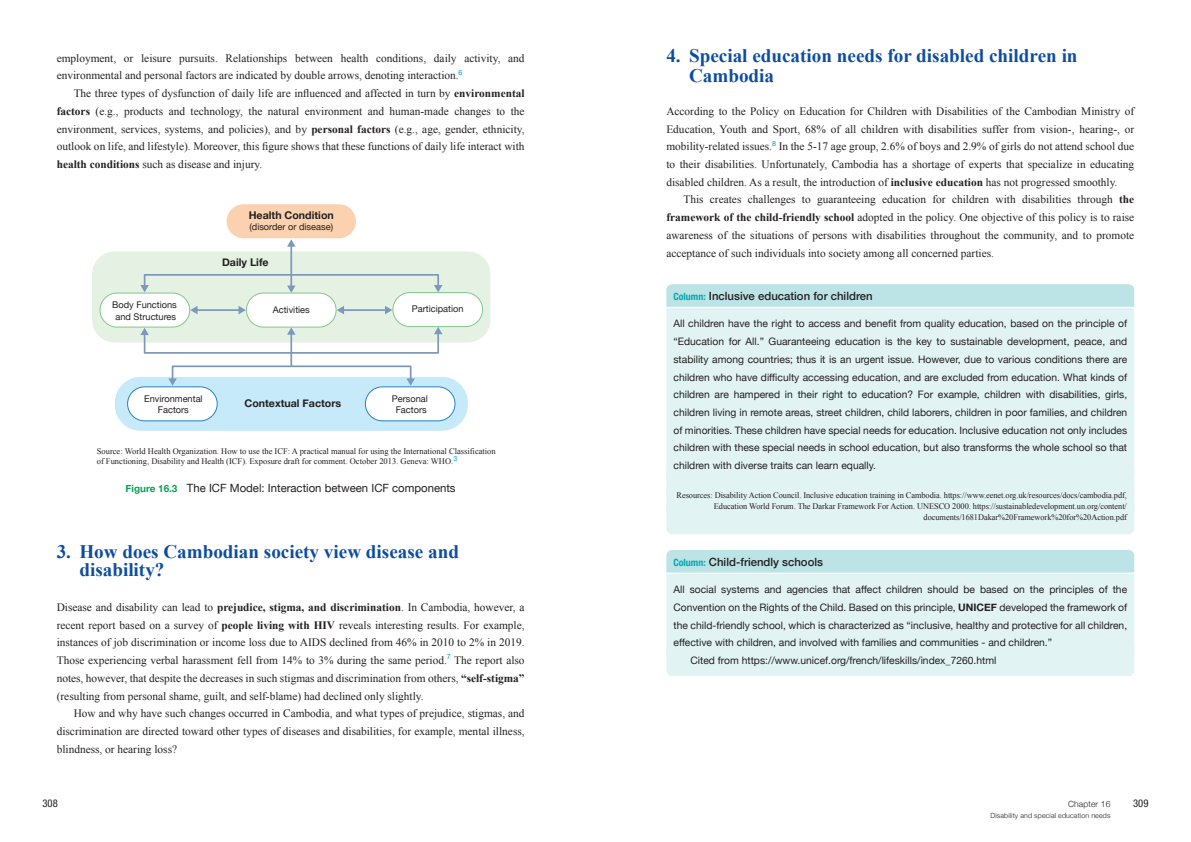
<style>
.page{position:relative;width:1191px;height:842px;background:#fff}
.page>*{position:absolute;margin:0;border:0;box-sizing:border-box;transform-origin:0 0}
.t1{font:700 19.1px/19.8px "Times New Roman";color:#0d4da1}
.t2{font:11.3px/17.7px "Times New Roman";color:#231f20;text-align:justify}
.t3{font:500 11.3px "Helvetica Neue";color:#231f20}
.t4{font:11.3px "Helvetica Neue";color:#231f20}
.t5{font:700 10.6px "Helvetica Neue";color:#231f20}
.t6{font:condensed 10.6px "Helvetica Neue LT Std";color:#231f20}
.t7{font:10.3px/17.7px "Helvetica Neue";color:#231f20;text-align:justify}
.t8{font:9.2px/11.3px "Helvetica Neue";color:#231f20;text-align:center}
.t9{font:8.5px/11.3px "Times New Roman";letter-spacing:-.005em;color:#231f20;text-align:right}
.t10{font:300 8.5px "Helvetica Neue";letter-spacing:.015em;color:#231f20}
.t11{font:300 7.1px "Helvetica Neue";letter-spacing:.015em;color:#231f20}
.s1{font-weight:700}
.s2{font-weight:700;font-size:9.9px;color:#00a54f}
.s3{font-weight:700;font-stretch:condensed;font-size:9.9px;color:#00aaad}
</style>
<div class="page">
<svg style="left:666px;top:284px;width:468px;height:23px;background:#bde3e5"></svg>
<div style="left:666px;top:308px;width:468px;height:160px;background:#e2f3f4"></div>
<div style="left:666px;top:468px;width:468px;height:66px;background:#e2f3f4"></div>
<svg style="left:666px;top:550px;width:468px;height:126px;background:#dbf0f1"></svg>
<div style="left:92px;top:251px;width:398px;height:91px;background:#e4f1e3;border-radius:23px"></div>
<div style="left:227px;top:204px;width:129px;height:34px;background:#fcd1af;border-radius:17px"></div>
<div style="left:100px;top:293px;width:90px;height:34px;background:#fff;border-radius:17px"></div>
<div style="left:100px;top:293px;width:90px;height:34px;border:1px solid #83c88b;border-radius:17px"></div>
<div style="left:115px;top:377px;width:353px;height:54px;background:#c6eafa;border-radius:26px"></div>
<div style="left:128px;top:387px;width:89px;height:34px;background:#fff;border-radius:17px"></div>
<div style="left:127px;top:386px;width:91px;height:35px;border:1px solid #2783c5;border-radius:17px"></div>
<div style="left:365px;top:387px;width:90px;height:34px;background:#fff;border-radius:17px"></div>
<div style="left:365px;top:386px;width:90px;height:35px;border:1px solid #2783c5;border-radius:17px"></div>
<div style="left:246px;top:293px;width:90px;height:34px;background:#fff;border-radius:17px"></div>
<div style="left:246px;top:293px;width:90px;height:34px;border:1px solid #83c88b;border-radius:17px"></div>
<div style="left:393px;top:293px;width:89px;height:34px;background:#fff;border-radius:17px"></div>
<div style="left:393px;top:292px;width:90px;height:35px;border:1px solid #83c88b;border-radius:17px"></div>
<div style="left:144px;top:274px;width:295px;height:13px;border:2px solid #7c98bb"></div>
<svg style="left:434px;top:285px;width:8px;height:7px"></svg>
<svg style="left:140px;top:285px;width:9px;height:7px"></svg>
<div style="left:172px;top:365px;width:239px;height:16px;border:2px solid #7c98bb"></div>
<svg style="left:406px;top:378px;width:9px;height:8px"></svg>
<svg style="left:168px;top:378px;width:9px;height:8px"></svg>
<hr style="left:290px;top:245px;width:2px;height:42px;background:#7c98bb">
<svg style="left:287px;top:285px;width:8px;height:8px"></svg>
<svg style="left:287px;top:239px;width:8px;height:8px"></svg>
<hr style="left:196px;top:309px;width:44px;height:2px;background:#7c98bb">
<svg style="left:238px;top:306px;width:8px;height:8px"></svg>
<svg style="left:190px;top:306px;width:8px;height:8px"></svg>
<hr style="left:343px;top:309px;width:43px;height:2px;background:#7c98bb">
<svg style="left:385px;top:306px;width:7px;height:8px"></svg>
<svg style="left:337px;top:306px;width:7px;height:8px"></svg>
<hr style="left:290px;top:333px;width:2px;height:33px;background:#7c98bb">
<svg style="left:140px;top:327px;width:302px;height:28px"></svg>
<p class="t2" style="left:57px;top:49px;width:469px">employment, or leisure pursuits. Relationships between health conditions, daily activity, and environmental and personal factors are indicated by double arrows, denoting interaction.<sup>6</sup></p>
<p class="t2" style="left:57px;top:84px;width:469px;text-indent:17px">The three types of dysfunction of daily life are influenced and affected in turn by <span class="s1">environmental factors</span> (e.g., products and technology, the natural environment and human-made changes to the environment, services, systems, and policies), and by <span class="s1">personal factors</span> (e.g., age, gender, ethnicity, outlook on life, and lifestyle). Moreover, this figure shows that these functions of daily life interact with <span class="s1">health conditions</span> such as disease and injury.</p>
<p class="t5" style="left:249px;top:207px;width:87px">Health Condition</p>
<p class="t8" style="left:249px;top:222px;width:85px">(disorder or disease)</p>
<p class="t8" style="left:112px;top:300px;width:66px">Body Functions and Structures</p>
<p class="t5" style="left:222px;top:254px;width:48px">Daily Life</p>
<p class="t8" style="left:273px;top:304px;width:39px">Activities</p>
<p class="t8" style="left:412px;top:304px;width:53px">Participation</p>
<p class="t8" style="left:144px;top:394px;width:60px">Environmental<br>Factors</p>
<p class="t8" style="left:392px;top:394px;width:37px">Personal<br>Factors</p>
<p class="t5" style="left:244px;top:395px;width:98px">Contextual Factors</p>
<p class="t9" style="left:97px;top:446px;width:400px;line-height:9.9px;text-align:left">Source: World Health Organization. How to use the ICF: A practical manual for using the International Classification of Functioning, Disability and Health (ICF). Exposure draft for comment. October 2013. Geneva: WHO.<sup>3</sup></p>
<p class="t4" style="left:126px;top:479px;width:331px"><span class="s2">Figure 16.3</span> The ICF Model: Interaction between ICF components</p>
<h1 class="t1" style="left:79px;top:542px;width:381px;line-height:17.7px;text-indent:-23px">3. How does Cambodian society view disease and disability?</h1>
<p class="t2" style="left:57px;top:598px;width:469px">Disease and disability can lead to <span class="s1">prejudice, stigma, and discrimination</span>. In Cambodia, however, a recent report based on a survey of <span class="s1">people living with HIV</span> reveals interesting results. For example, instances of job discrimination or income loss due to AIDS declined from 46% in 2010 to 2% in 2019.<br>Those experiencing verbal harassment fell from 14% to 3% during the same period.<sup>7</sup> The report also notes, however, that despite the decreases in such stigmas and discrimination from others, <span class="s1">“self-stigma” </span>(resulting from personal shame, guilt, and self-blame) had declined only slightly.</p>
<p class="t2" style="left:57px;top:704px;width:469px;text-indent:17px">How and why have such changes occurred in Cambodia, and what types of prejudice, stigmas, and discrimination are directed toward other types of diseases and disabilities, for example, mental illness, blindness, or hearing loss?</p>
<h1 class="t1" style="left:689px;top:45px;width:390px;text-indent:-23px">4. Special education needs for disabled children in<br>Cambodia</h1>
<p class="t2" style="left:666px;top:102px;width:469px">According to the Policy on Education for Children with Disabilities of the Cambodian Ministry of Education, Youth and Sport, 68% of all children with disabilities suffer from vision-, hearing-, or mobility-related issues.<sup>8</sup> In the 5-17 age group, 2.6% of boys and 2.9% of girls do not attend school due to their disabilities. Unfortunately, Cambodia has a shortage of experts that specialize in educating disabled children. As a result, the introduction of <span class="s1">inclusive education</span> has not progressed smoothly.</p>
<p class="t2" style="left:666px;top:191px;width:469px;text-indent:17px">This creates challenges to guaranteeing education for children with disabilities through <span class="s1">the framework of the child-friendly school</span> adopted in the policy. One objective of this policy is to raise awareness of the situations of persons with disabilities throughout the community, and to promote acceptance of such individuals into society among all concerned parties.</p>
<p class="t3" style="left:673px;top:287px;width:201px"><span class="s3">Column:</span> Inclusive education for children</p>
<p class="t7" style="left:673px;top:315px;width:455px">All children have the right to access and benefit from quality education, based on the principle of “Education for All.” Guaranteeing education is the key to sustainable development, peace, and stability among countries; thus it is an urgent issue. However, due to various conditions there are children who have difficulty accessing education, and are excluded from education. What kinds of children are hampered in their right to education? For example, children with disabilities, girls, children living in remote areas, street children, child laborers, children in poor families, and children of minorities. These children have special needs for education. Inclusive education not only includes children with these special needs in school education, but also transforms the whole school so that children with diverse traits can learn equally.</p>
<p class="t9" style="left:676px;top:489px;width:452px">Resources: Disability Action Council. Inclusive education training in Cambodia. https://www.eenet.org.uk/resources/docs/cambodia.pdf,<br>Education World Forum. The Darkar Framework For Action. UNESCO 2000. https://sustainabledevelopment.un.org/content/ documents/1681Dakar%20Framework%20for%20Action.pdf</p>
<p class="t3" style="left:673px;top:552px;width:151px"><span class="s3">Column:</span> Child-friendly schools</p>
<p class="t7" style="left:673px;top:581px;width:455px">All social systems and agencies that affect children should be based on the principles of the</p>
<p class="t7" style="left:673px;top:599px;width:455px">Convention on the Rights of the Child. Based on this principle, <span class="s1">UNICEF</span> developed the framework of</p>
<p class="t7" style="left:673px;top:617px;width:455px">the child-friendly school, which is characterized as “inclusive, healthy and protective for all children,</p>
<p class="t7" style="left:673px;top:634px;width:380px">effective with children, and involved with families and communities - and children.”</p>
<p class="t7" style="left:690px;top:652px;width:307px">Cited from https://www.unicef.org/french/lifeskills/index_7260.html</p>
<p class="t6" style="left:43px;top:797px;width:17px">308</p>
<p class="t10" style="left:1068px;top:797px;width:44px">Chapter 16</p>
<p class="t6" style="left:1133px;top:797px;width:17px">309</p>
<p class="t11" style="left:990px;top:810px;width:121px">Disability and special education needs</p>
</div>
